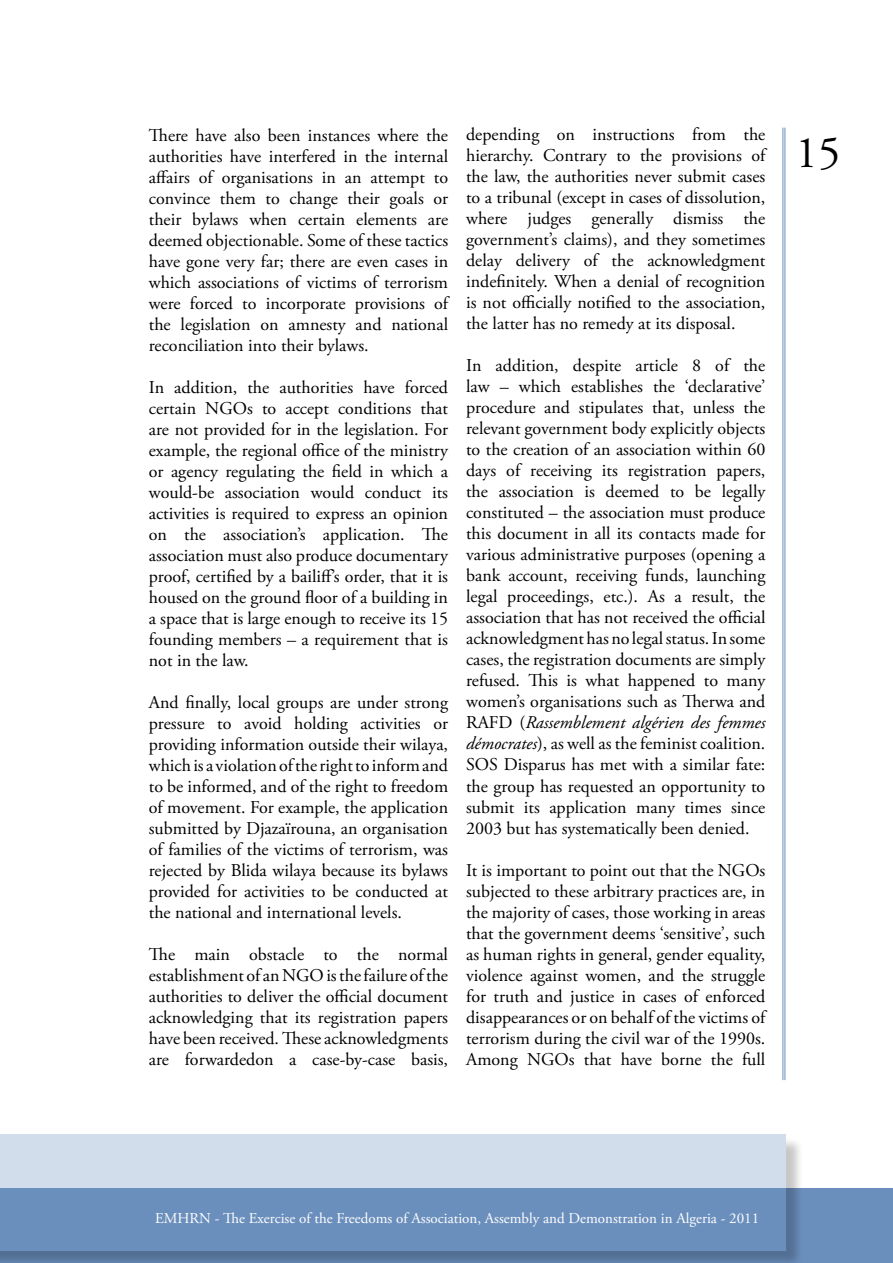
<style>
.page{position:relative;width:893px;height:1263px;background:#fff}
.page>*{position:absolute;margin:0;border:0;box-sizing:border-box;transform-origin:0 0}
.t1{font:45px "Adobe Garamond Pro";color:#000}
.t2{font:18px/21px "Adobe Garamond Pro";color:#000;text-align:justify}
.t3{font:15px "Adobe Garamond Pro";color:#fff}
.s1{font-style:italic}
</style>
<div class="page">
<hr style="left:0;top:0;width:1px;height:540px;background:#6b8fbd">
<hr style="left:784px;top:128px;width:1px;height:952px;background:#6b8fbd">
<hr style="left:782px;top:128px;width:1px;height:952px;background:#6b8fbd">
<div style="left:0;top:1188px;width:893px;height:75px;background:#6b8fbd"></div>
<div style="left:0;top:1136px;width:804px;height:127px;background:#000;opacity:.75"></div>
<svg style="left:0;top:1134px;width:785px;height:117px"></svg>
<p class="t2" style="left:149px;top:125px;width:301px">There have also been instances where the authorities have interfered in the internal affairs of organisations in an attempt to convince them to change their goals or their bylaws when certain elements are deemed objectionable. Some of these tactics have gone very far; there are even cases in which associations of victims of terrorism were forced to incorporate provisions of the legislation on amnesty and national reconciliation into their bylaws.</p>
<p class="t2" style="left:149px;top:377px;width:301px">In addition, the authorities have forced certain NGOs to accept conditions that are not provided for in the legislation. For example, the regional office of the ministry or agency regulating the field in which a would-be association would conduct its activities is required to express an opinion on the association’s application. The association must also produce documentary proof, certified by a bailiff’s order, that it is housed on the ground floor of a building in a space that is large enough to receive its 15 founding members – a requirement that is not in the law.</p>
<p class="t2" style="left:149px;top:692px;width:301px">And finally, local groups are under strong pressure to avoid holding activities or providing information outside their wilaya, which is a violation of the right to inform and to be informed, and of the right to freedom of movement. For example, the application submitted by Djazaïrouna, an organisation of families of the victims of terrorism, was rejected by Blida wilaya because its bylaws provided for activities to be conducted at the national and international levels.</p>
<p class="t2" style="left:149px;top:944px;width:301px">The main obstacle to the normal establishment of an NGO is the failure of the authorities to deliver the official document acknowledging that its registration papers have been received. These acknowledgments are forwardedon a case-by-case basis,</p>
<p class="t2" style="left:466px;top:125px;width:301px">depending on instructions from the hierarchy. Contrary to the provisions of the law, the authorities never submit cases to a tribunal (except in cases of dissolution, where judges generally dismiss the government’s claims), and they sometimes delay delivery of the acknowledgment indefinitely. When a denial of recognition is not officially notified to the association, the latter has no remedy at its disposal.</p>
<p class="t2" style="left:466px;top:356px;width:301px">In addition, despite article 8 of the law – which establishes the ‘declarative’ procedure and stipulates that, unless the relevant government body explicitly objects to the creation of an association within 60 days of receiving its registration papers, the association is deemed to be legally constituted – the association must produce this document in all its contacts made for various administrative purposes (opening a bank account, receiving funds, launching legal proceedings, etc.). As a result, the association that has not received the official acknowledgment has no legal status. In some cases, the registration documents are simply refused. This is what happened to many women’s organisations such as Therwa and RAFD (<span class="s1">Rassemblement algérien des femmes démocrates</span>), as well as the feminist coalition.<br>SOS Disparus has met with a similar fate: the group has requested an opportunity to submit its application many times since 2003 but has systematically been denied.</p>
<p class="t2" style="left:466px;top:860px;width:301px">It is important to point out that the NGOs subjected to these arbitrary practices are, in the majority of cases, those working in areas that the government deems ‘sensitive’, such as human rights in general, gender equality, violence against women, and the struggle for truth and justice in cases of enforced disappearances or on behalf of the victims of terrorism during the civil war of the 1990s.<br>Among NGOs that have borne the full</p>
<h1 class="t1" style="left:795px;top:126px;width:46px">15</h1>
<p class="t3" style="left:155px;top:1209px;width:606px">EMHRN - The Exercise of the Freedoms of Association, Assembly and Demonstration in Algeria - 2011</p>
</div>
